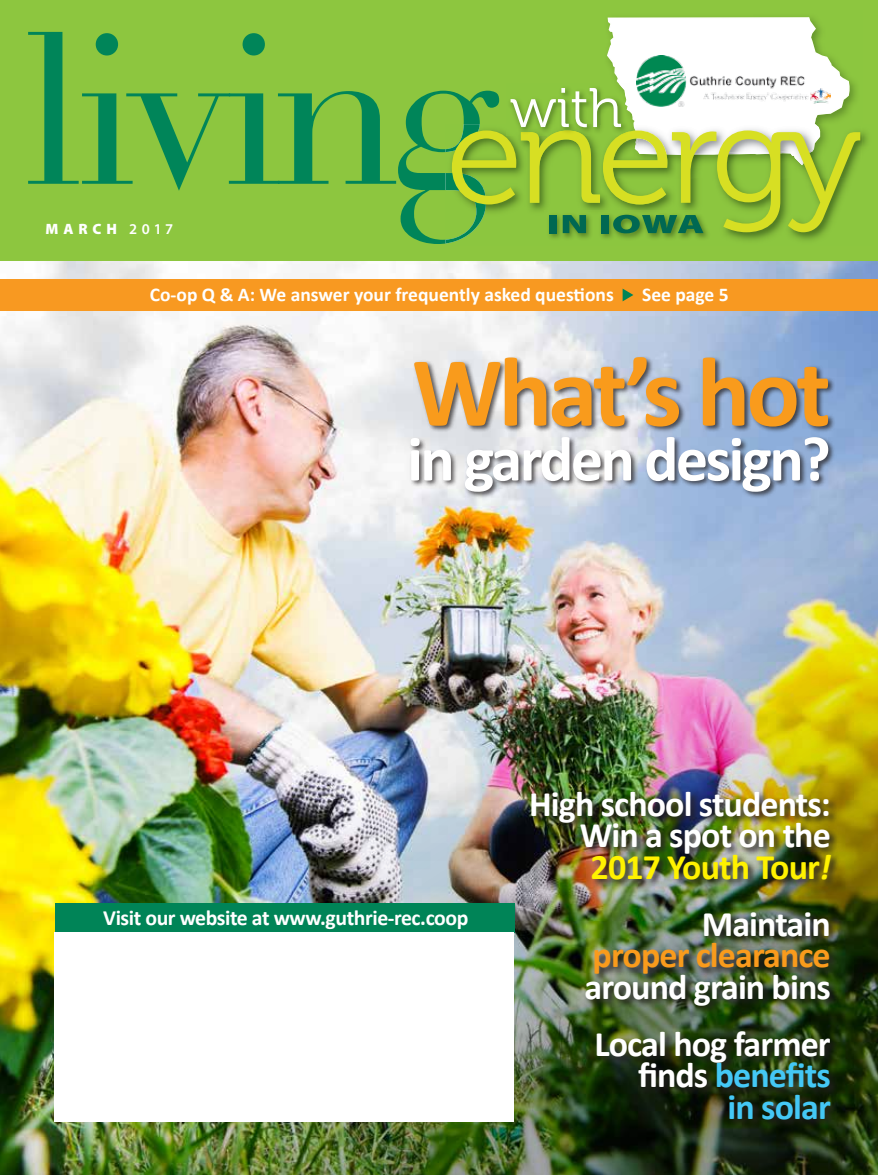
<style>
.page{position:relative;width:878px;height:1175px;background:#fff}
.page>*{position:absolute;margin:0;border:0;box-sizing:border-box;transform-origin:0 0}
.t1{font:700 99.9px "Calibri";letter-spacing:-.04em;color:#f99b1c}
.t2{font:700 63.9px "Calibri";letter-spacing:-.04em;color:#fff}
.t3{font:700 36px/31.5px "Calibri";letter-spacing:-.025em;color:#fff;text-align:right}
.t4{font:700 36px/31.5px "Calibri";letter-spacing:-.025em;color:#44c8f5;text-align:right}
.t5{font:700 36px "Calibri";letter-spacing:-.025em;color:#f99b1c}
.t6{font:700 21.75px "Calibri";letter-spacing:-.02em;color:#fff}
.t7{font:700 19.5px "Calibri";color:#fff}
.t8{font:900 15px "Myriad Pro";letter-spacing:.325em;color:#fff}
.s1{font-weight:600}
.s2{color:#fff200}
.s3{font-style:italic;color:#fff200}
.s4{color:#fff}
</style>
<div class="page">
<img style="left:0;top:261px;width:878px;height:913px">
<div style="left:0;top:280px;width:878px;height:31px;background:#f89921"></div>
<svg style="left:622px;top:288px;width:11px;height:13px"></svg>
<div style="left:409px;top:356px;width:426px;height:143px;background:#231f20;opacity:.75"></div>
<img style="left:529px;top:789px;width:311px;height:339px">
<div style="left:0;top:0;width:878px;height:261px;background:#8dc63f"></div>
<svg style="left:28px;top:17px;width:832px;height:227px"></svg>
<div style="left:55px;top:903px;width:459px;height:29px;background:#008457"></div>
<div style="left:54px;top:932px;width:459px;height:189px;background:#fff"></div>
<img style="left:636px;top:56px;width:194px;height:50px">
<p class="t8" style="left:46px;top:220px;width:129px">MARCH <span class="s1">2017</span></p>
<p class="t7" style="left:150px;top:282px;width:465px">Co-op Q &amp; A: We answer your frequently asked questions</p>
<p class="t7" style="left:642px;top:282px;width:88px">See page 5</p>
<h1 class="t1" style="left:412px;top:328px;width:420px">What’s hot</h1>
<h2 class="t2" style="left:407px;top:418px;width:425px">in garden design?</h2>
<p class="t6" style="left:103px;top:903px;width:366px">Visit our website at www.guthrie-rec.coop</p>
<p class="t3" style="left:529px;top:788px;width:303px">High school students:<br>Win a spot on the<br><span class="s2">2017 Youth Tour</span><span class="s3">!</span></p>
<p class="t3" style="left:701px;top:908px;width:130px">Maintain</p>
<p class="t5" style="left:592px;top:932px;width:239px">proper clearance</p>
<p class="t3" style="left:584px;top:958px;width:248px;line-height:57px;text-align:left">around grain bins<br>Local hog farmer</p>
<p class="t4" style="left:638px;top:1059px;width:194px"><span class="s4">finds</span> benefits in solar</p>
</div>
